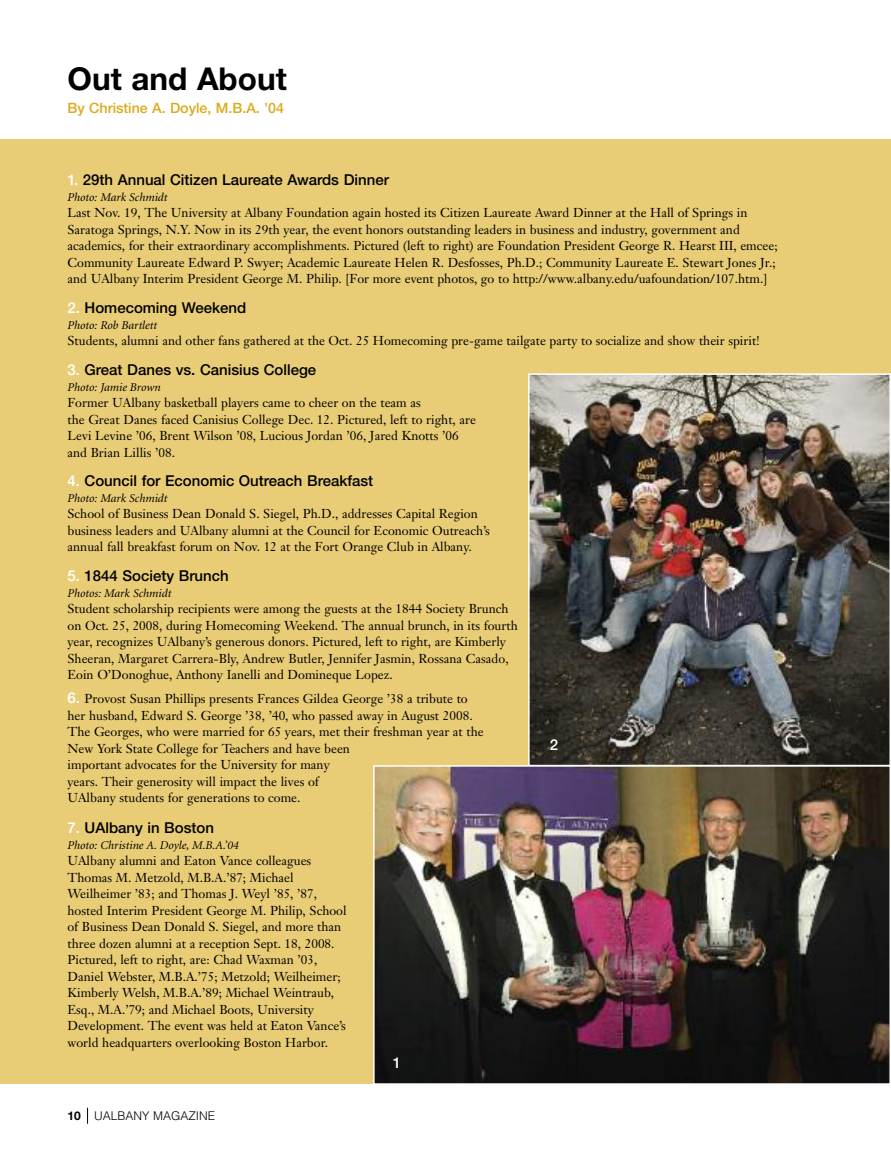
<style>
.page{position:relative;width:891px;height:1161px;background:#fff}
.page>*{position:absolute;margin:0;border:0;box-sizing:border-box;transform-origin:0 0}
.t1{font:700 31.5px "Helvetica Neue";color:#000}
.t2{font:500 15px "Helvetica Neue";color:#000}
.t3{font:500 15px "Helvetica Neue";color:#fff}
.t4{font:500 14.25px "Helvetica Neue";color:#dbab1b}
.t5{font:12.75px/16.5px "Janson Text LT";color:#000}
.t6{font:italic 12px "Minion";color:#000}
.t7{font:300 12px "Helvetica";color:#000}
.s1{color:#fff}
.s2{font-family:"Helvetica Neue";font-weight:500;font-size:15px;color:#fff}
.s3{font-family:"Helvetica Neue";font-weight:700}
</style>
<div class="page">
<div style="left:0;top:139px;width:891px;height:944px;background:#e9cd76"></div>
<svg style="left:87px;top:1108px;width:1px;height:16px"></svg>
<img style="left:531px;top:376px;width:357px;height:387px">
<div style="left:528px;top:373px;width:363px;height:393px;border:2px solid #fff"></div>
<img style="left:376px;top:768px;width:512px;height:314px">
<div style="left:373px;top:765px;width:518px;height:320px;border:2px solid #fff"></div>
<h1 class="t1" style="left:68px;top:67px;width:221px">Out and About</h1>
<p class="t4" style="left:68px;top:103px;width:218px">By Christine A. Doyle, M.B.A. ’04</p>
<p class="t2" style="left:68px;top:174px;width:323px"><span class="s1">1.</span> 29th Annual Citizen Laureate Awards Dinner</p>
<p class="t6" style="left:68px;top:192px;width:102px">Photo: Mark Schmidt</p>
<p class="t5" style="left:67px;top:206px;width:712px">Last Nov. 19, The University at Albany Foundation again hosted its Citizen Laureate Award Dinner at the Hall of Springs in Saratoga Springs, N.Y. Now in its 29th year, the event honors outstanding leaders in business and industry, government and academics, for their extraordinary accomplishments. Pictured (left to right) are Foundation President George R. Hearst III, emcee; Community Laureate Edward P. Swyer; Academic Laureate Helen R. Desfosses, Ph.D.; Community Laureate E. Stewart Jones Jr.; and UAlbany Interim President George M. Philip. [For more event photos, go to http://www.albany.edu/uafoundation/107.htm.]</p>
<p class="t2" style="left:68px;top:302px;width:180px"><span class="s1">2.</span> Homecoming Weekend</p>
<p class="t6" style="left:68px;top:320px;width:91px">Photo: Rob Bartlett</p>
<p class="t5" style="left:68px;top:334px;width:694px">Students, alumni and other fans gathered at the Oct. 25 Homecoming pre-game tailgate party to socialize and show their spirit!</p>
<p class="t2" style="left:68px;top:364px;width:250px"><span class="s1">3.</span> Great Danes vs. Canisius College</p>
<p class="t6" style="left:68px;top:382px;width:95px">Photo: Jamie Brown</p>
<p class="t5" style="left:67px;top:396px;width:410px">Former UAlbany basketball players came to cheer on the team as<br>the Great Danes faced Canisius College Dec. 12. Pictured, left to right, are Levi Levine ’06, Brent Wilson ’08, Lucious Jordan ’06, Jared Knotts ’06 and Brian Lillis ’08.</p>
<p class="t2" style="left:68px;top:475px;width:307px"><span class="s1">4.</span> Council for Economic Outreach Breakfast</p>
<p class="t6" style="left:68px;top:493px;width:102px">Photo: Mark Schmidt</p>
<p class="t5" style="left:68px;top:507px;width:424px">School of Business Dean Donald S. Siegel, Ph.D., addresses Capital Region business leaders and UAlbany alumni at the Council for Economic Outreach’s annual fall breakfast forum on Nov. 12 at the Fort Orange Club in Albany.</p>
<p class="t2" style="left:68px;top:570px;width:163px"><span class="s1">5.</span> 1844 Society Brunch</p>
<p class="t6" style="left:68px;top:588px;width:105px">Photos: Mark Schmidt</p>
<p class="t5" style="left:68px;top:602px;width:452px">Student scholarship recipients were among the guests at the 1844 Society Brunch on Oct. 25, 2008, during Homecoming Weekend. The annual brunch, in its fourth year, recognizes UAlbany’s generous donors. Pictured, left to right, are Kimberly Sheeran, Margaret Carrera-Bly, Andrew Butler, Jennifer Jasmin, Rossana Casado, Eoin O’Donoghue, Anthony Ianelli and Domineque Lopez.</p>
<p class="t5" style="left:68px;top:692px;width:418px"><span class="s2">6.</span> Provost Susan Phillips presents Frances Gildea George ’38 a tribute to her husband, Edward S. George ’38, ’40, who passed away in August 2008.<br>The Georges, who were married for 65 years, met their freshman year at the New York State College for Teachers and have been<br>important advocates for the University for many<br>years. Their generosity will impact the lives of<br>UAlbany students for generations to come.</p>
<p class="t2" style="left:68px;top:822px;width:148px"><span class="s1">7.</span> UAlbany in Boston</p>
<p class="t6" style="left:68px;top:840px;width:173px">Photo: Christine A. Doyle, M.B.A.’04</p>
<p class="t5" style="left:67px;top:854px;width:281px">UAlbany alumni and Eaton Vance colleagues Thomas M. Metzold, M.B.A.’87; Michael Weilheimer ’83; and Thomas J. Weyl ’85, ’87, hosted Interim President George M. Philip, School of Business Dean Donald S. Siegel, and more than three dozen alumni at a reception Sept. 18, 2008.<br>Pictured, left to right, are: Chad Waxman ’03, Daniel Webster, M.B.A.’75; Metzold; Weilheimer; Kimberly Welsh, M.B.A.’89; Michael Weintraub, Esq., M.A.’79; and Michael Boots, University Development. The event was held at Eaton Vance’s world headquarters overlooking Boston Harbor.</p>
<p class="t3" style="left:393px;top:1057px;width:10px">1</p>
<p class="t3" style="left:550px;top:739px;width:10px">2</p>
<p class="t7" style="left:68px;top:1109px;width:149px"><span class="s3">10</span> UALBANY MAGAZINE</p>
</div>
